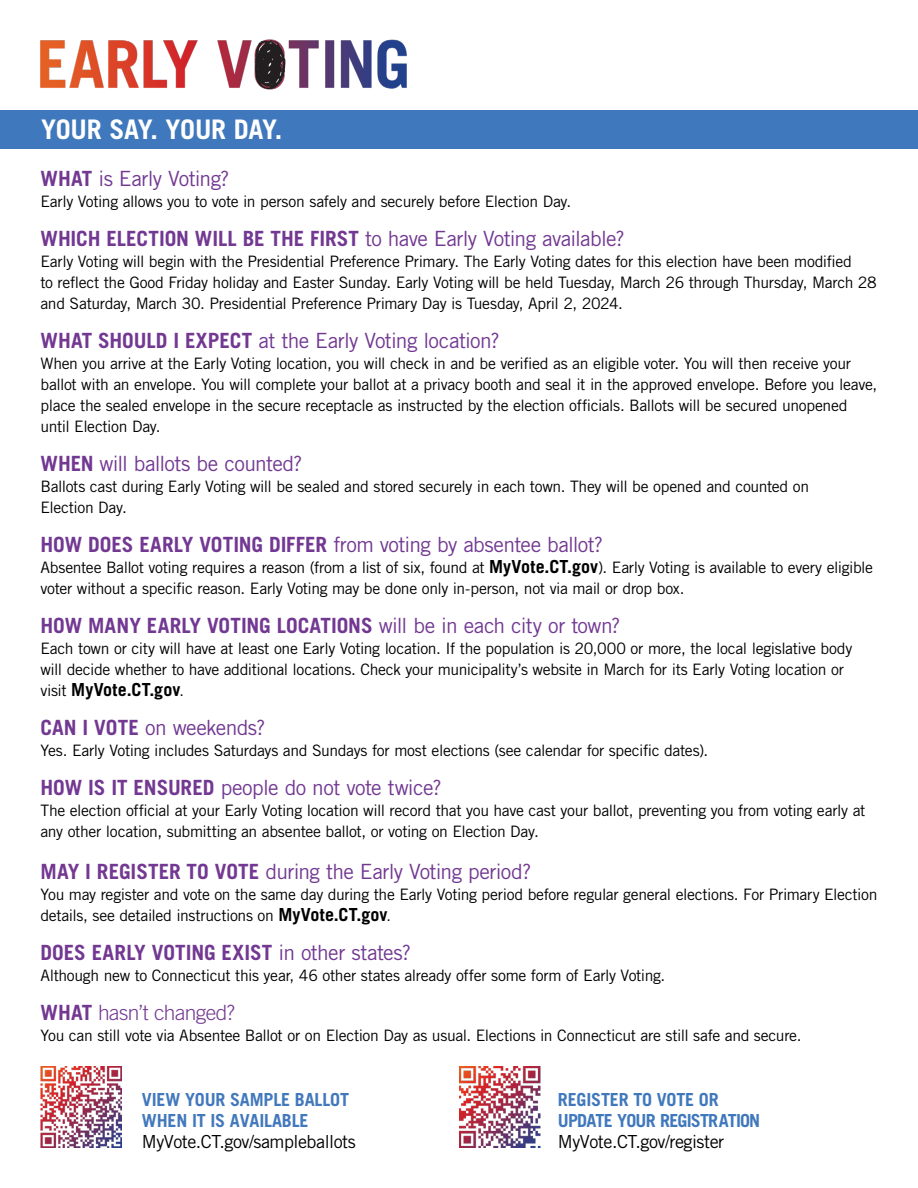
<style>
.page{position:relative;width:918px;height:1188px;background:#fff}
.page>*{position:absolute;margin:0;border:0;box-sizing:border-box;transform-origin:0 0}
.t1{font:700 27px "Trade Gothic LT Std";letter-spacing:-.01em;color:#fff}
.t2{font:21px "Trade Gothic LT Std";letter-spacing:-.03em;color:#723892}
.t3{font:700 21px "Trade Gothic LT Std";color:#723892}
.t4{font:300 21px "Trade Gothic LT Std";letter-spacing:-.03em;color:#723892}
.t5{font:18px "Trade Gothic LT Std";letter-spacing:-.025em;color:#000}
.t6{font:700 18px/21px "Trade Gothic LT Std";letter-spacing:-.045em;color:#4078bd}
.t7{font:700 18px/21px "Trade Gothic LT Std";letter-spacing:-.01em;color:#4278bc}
.t8{font:700 18px "Trade Gothic LT Std";letter-spacing:.01em;color:#000}
.t9{font:15.75px/21px "Trade Gothic LT Std";letter-spacing:-.02em;color:#000}
.s1{font-weight:700}
.s2{font-weight:400}
.s3{font-weight:700;font-size:18px}
.s4{font-weight:400;font-size:15.75px}
.s5{font-weight:400;font-size:15px}
.s6{font-size:15px}
</style>
<div class="page">
<img style="left:40px;top:39px;width:367px;height:50px">
<img style="left:41px;top:1066px;width:81px;height:81px">
<img style="left:459px;top:1066px;width:81px;height:82px">
<div style="left:0;top:110px;width:918px;height:39px;background:#4078bd"></div>
<h1 class="t1" style="left:41px;top:113px;width:243px">YOUR SAY. YOUR DAY.</h1>
<h2 class="t2" style="left:40px;top:166px;width:191px"><span class="s1">WHAT</span> is Early Voting?</h2>
<p class="t9" style="left:40px;top:191px;width:532px">Early Voting allows you to vote in person safely and securely before Election Day.</p>
<h2 class="t3" style="left:40px;top:226px;width:586px">WHICH ELECTION WILL BE THE FIRST <span class="s2">to have Early Voting available?</span></h2>
<p class="t9" style="left:40px;top:251px;width:838px">Early Voting will begin with the Presidential Preference Primary. The Early Voting dates for this election have been modified<br>to reflect the Good Friday holiday and Easter Sunday. Early Voting will be held Tuesday, March 26 through Thursday, March 28 and Saturday, March 30. Presidential Preference Primary Day is Tuesday, April 2, 2024.</p>
<h2 class="t2" style="left:40px;top:328px;width:461px"><span class="s1">WHAT SHOULD I EXPECT</span> at the Early Voting location?</h2>
<p class="t9" style="left:40px;top:353px;width:838px">When you arrive at the Early Voting location, you will check in and be verified as an eligible voter. You will then receive your ballot with an envelope. You will complete your ballot at a privacy booth and seal it in the approved envelope. Before you leave, place the sealed envelope in the secure receptacle as instructed by the election officials. Ballots will be secured unopened until Election Day.</p>
<h2 class="t2" style="left:40px;top:451px;width:264px"><span class="s1">WHEN</span> will ballots be counted?</h2>
<p class="t9" style="left:40px;top:476px;width:770px">Ballots cast during Early Voting will be sealed and stored securely in each town. They will be opened and counted on<br>Election Day.</p>
<h2 class="t2" style="left:40px;top:532px;width:564px"><span class="s1">HOW DOES EARLY VOTING DIFFER</span> from voting by absentee ballot?</h2>
<p class="t9" style="left:40px;top:557px;width:834px">Absentee Ballot voting requires a reason (from a list of six, found at <span class="s3">MyVote.CT.gov</span>). Early Voting is available to every eligible voter without a specific reason. Early Voting may be done only in-person, not via mail or drop box.</p>
<h2 class="t3" style="left:40px;top:613px;width:582px">HOW MANY EARLY VOTING LOCATIONS <span class="s2">will be in each city or town?</span></h2>
<p class="t9" style="left:40px;top:638px;width:813px">Each town or city will have at least one Early Voting location. If the population is 20,000 or more, the local legislative body will decide whether to have additional locations. Check your municipality’s website in March for its Early Voting location or</p>
<p class="t8" style="left:40px;top:679px;width:145px"><span class="s4">visit</span> MyVote.CT.gov<span class="s5">.</span></p>
<h2 class="t2" style="left:40px;top:715px;width:227px"><span class="s1">CAN I VOTE</span> on weekends?</h2>
<p class="t9" style="left:40px;top:740px;width:669px">Yes. Early Voting includes Saturdays and Sundays for most elections (see calendar for specific dates).</p>
<h2 class="t2" style="left:40px;top:775px;width:403px"><span class="s1">HOW IS IT ENSURED</span> people do not vote twice?</h2>
<p class="t9" style="left:40px;top:800px;width:827px">The election official at your Early Voting location will record that you have cast your ballot, preventing you from voting early at any other location, submitting an absentee ballot, or voting on Election Day.</p>
<h2 class="t2" style="left:40px;top:859px;width:492px"><span class="s1">MAY I REGISTER TO VOTE</span> during the Early Voting period?</h2>
<p class="t9" style="left:40px;top:884px;width:839px">You may register and vote on the same day during the Early Voting period before regular general elections. For Primary Election details, see detailed instructions on <span class="s3">MyVote.CT.gov</span><span class="s6">.</span></p>
<h2 class="t3" style="left:40px;top:940px;width:372px">DOES EARLY VOTING EXIST <span class="s2">in other states?</span></h2>
<p class="t9" style="left:40px;top:965px;width:626px">Although new to Connecticut this year, 46 other states already offer some form of Early Voting.</p>
<h2 class="t4" style="left:40px;top:1000px;width:196px"><span class="s1">WHAT</span> hasn’t changed?</h2>
<p class="t9" style="left:40px;top:1025px;width:763px">You can still vote via Absentee Ballot or on Election Day as usual. Elections in Connecticut are still safe and secure.</p>
<p class="t7" style="left:142px;top:1088px;width:209px">VIEW YOUR SAMPLE BALLOT<br>WHEN IT IS AVAILABLE</p>
<p class="t5" style="left:142px;top:1130px;width:215px">MyVote.CT.gov/sampleballots</p>
<p class="t6" style="left:558px;top:1088px;width:204px">REGISTER TO VOTE OR<br>UPDATE YOUR REGISTRATION</p>
<p class="t5" style="left:558px;top:1130px;width:168px">MyVote.CT.gov/register</p>
</div>
